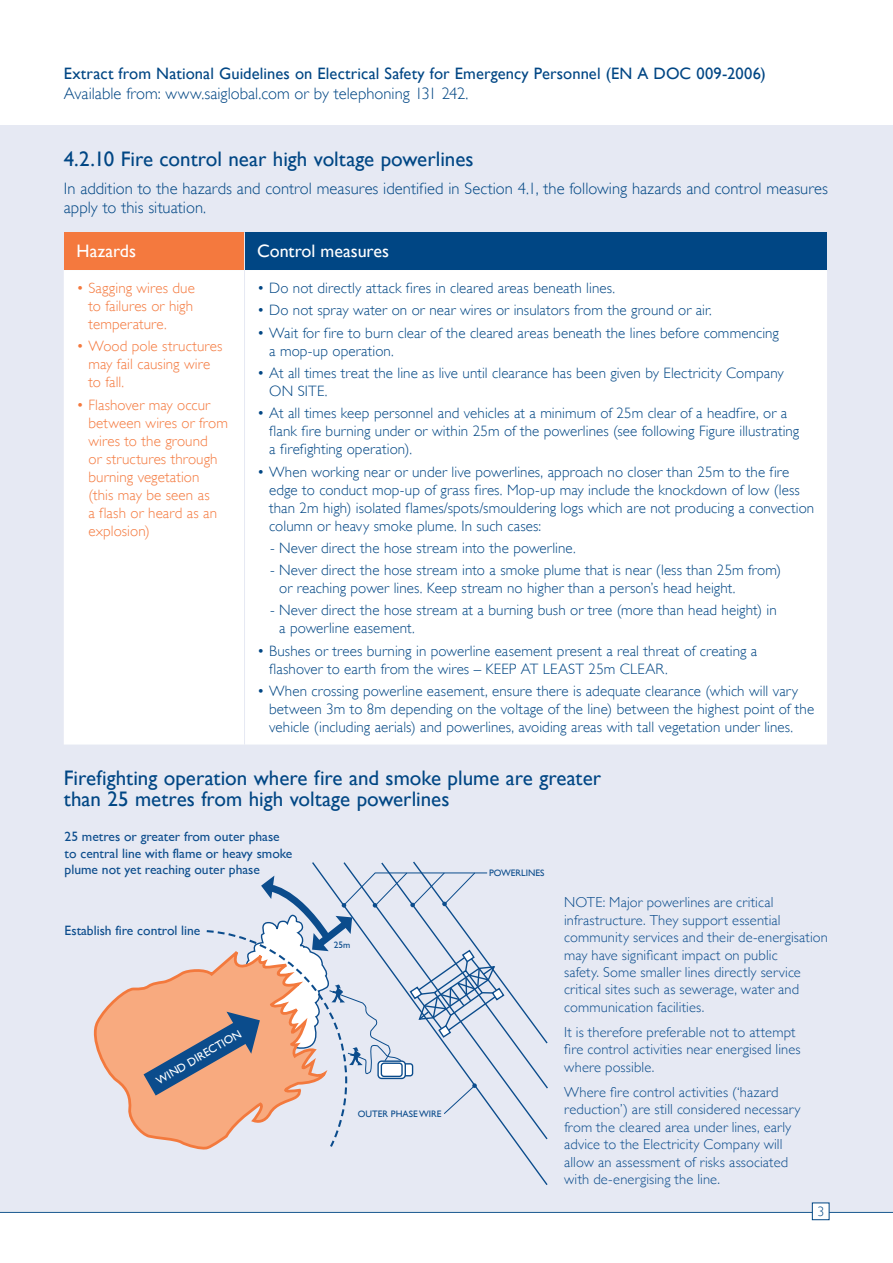
<style>
.page{position:relative;width:893px;height:1263px;background:#fff}
.page>*{position:absolute;margin:0;border:0;box-sizing:border-box;transform-origin:0 0}
.PLK_Newsletter_-_Hea{font:21px/21px "Gill Sans";color:#004684}
.PLK_Newsletter_-_Bod{font:18px "Gill Sans";letter-spacing:-.005em;color:#fff}
.PLK_Newsletter_-_Hea-2{font:16.5px/19.5px "Gill Sans";letter-spacing:.005em;color:#004684}
.PLK_Newsletter_-_Bod-2{font:300 16.5px/19.5px "Gill Sans";color:#004684}
.PLK_Newsletter_-_Bod-3{font:300 15px/18px "Gill Sans";letter-spacing:.005em;color:#004684}
.PLK_Newsletter_-_Bod-4{font:300 15px/18px "Gill Sans";letter-spacing:.005em;color:#f4793e}
.t1{font:300 14.55px/17.4px "Gill Sans";letter-spacing:.01em;color:#0b4c8c}
.t2{font:13.5px/16.4px "Gill Sans";color:#0b4c8c}
.t3{font:300 13.5px "Gill Sans";color:#004684}
.t4{font:11.55px "Gill Sans";color:#fff}
.t5{font:9.3px "Gill Sans";color:#0b4c8c}
.s1{font-weight:300}
</style>
<div class="page">
<div style="left:0;top:125px;width:893px;height:1086px;background:#e6e9f3"></div>
<hr style="left:0;top:1212px;width:893px;height:1px;background:#004684">
<div style="left:812px;top:1202px;width:17px;height:18px;background:#fff;border:1px solid #004684"></div>
<div style="left:64px;top:232px;width:180px;height:38px;background:#f4793e"></div>
<div style="left:244px;top:232px;width:583px;height:38px;background:#004684"></div>
<div style="left:64px;top:270px;width:763px;height:474px;background:#fff"></div>
<hr style="left:244px;top:232px;width:1px;height:38px;background:#e6e9f3">
<hr style="left:244px;top:270px;width:1px;height:474px;background:#e6e9f3">
<svg style="left:93px;top:987px;width:115px;height:163px"></svg>
<svg style="left:144px;top:861px;width:404px;height:288px"></svg>
<p class="PLK_Newsletter_-_Hea-2" style="left:64px;top:64px;width:704px">Extract from National Guidelines on Electrical Safety for Emergency Personnel (EN A DOC 009-2006)<br><span class="s1">Available from: www.saiglobal.com or by telephoning 131 242.</span></p>
<p class="PLK_Newsletter_-_Hea" style="left:64px;top:148px;width:411px">4.2.10 Fire control near high voltage powerlines</p>
<p class="PLK_Newsletter_-_Bod-2" style="left:64px;top:178px;width:766px">In addition to the hazards and control measures identified in Section 4.1, the following hazards and control measures apply to this situation.</p>
<p class="PLK_Newsletter_-_Bod" style="left:77px;top:241px;width:61px">Hazards</p>
<p class="PLK_Newsletter_-_Bod" style="left:257px;top:241px;width:133px">Control measures</p>
<p class="PLK_Newsletter_-_Bod-4" style="left:88px;top:279px;width:108px;text-indent:-12px">• Sagging wires due to failures or high temperature.</p>
<p class="PLK_Newsletter_-_Bod-4" style="left:88px;top:337px;width:135px;text-indent:-12px">• Wood pole structures may fail causing wire to fall.</p>
<p class="PLK_Newsletter_-_Bod-4" style="left:88px;top:396px;width:141px;text-indent:-12px">• Flashover may occur between wires or from wires to the ground<br>or structures through burning vegetation (this may be seen as<br>a flash or heard as an explosion)</p>
<p class="PLK_Newsletter_-_Bod-3" style="left:257px;top:279px;width:359px">• Do not directly attack fires in cleared areas beneath lines.</p>
<p class="PLK_Newsletter_-_Bod-3" style="left:257px;top:301px;width:456px">• Do not spray water on or near wires or insulators from the ground or air.</p>
<p class="PLK_Newsletter_-_Bod-3" style="left:269px;top:324px;width:511px;text-indent:-12px">• Wait for fire to burn clear of the cleared areas beneath the lines before commencing a mop-up operation.</p>
<p class="PLK_Newsletter_-_Bod-3" style="left:269px;top:364px;width:516px;text-indent:-12px">• At all times treat the line as live until clearance has been given by Electricity Company<br>ON SITE.</p>
<p class="PLK_Newsletter_-_Bod-3" style="left:269px;top:404px;width:532px;text-indent:-12px">• At all times keep personnel and vehicles at a minimum of 25m clear of a headfire, or a flank fire burning under or within 25m of the powerlines (see following Figure illustrating a firefighting operation).</p>
<p class="PLK_Newsletter_-_Bod-3" style="left:269px;top:462px;width:547px;text-indent:-12px">• When working near or under live powerlines, approach no closer than 25m to the fire edge to conduct mop-up of grass fires. Mop-up may include the knockdown of low (less than 2m high) isolated flames/spots/smouldering logs which are not producing a convection column or heavy smoke plume. In such cases:</p>
<p class="PLK_Newsletter_-_Bod-3" style="left:270px;top:539px;width:307px">- Never direct the hose stream into the powerline.</p>
<p class="PLK_Newsletter_-_Bod-3" style="left:279px;top:561px;width:504px;text-indent:-9px">- Never direct the hose stream into a smoke plume that is near (less than 25m from) or reaching power lines. Keep stream no higher than a person’s head height.</p>
<p class="PLK_Newsletter_-_Bod-3" style="left:279px;top:601px;width:499px;text-indent:-9px">- Never direct the hose stream at a burning bush or tree (more than head height) in a powerline easement.</p>
<p class="PLK_Newsletter_-_Bod-3" style="left:269px;top:641px;width:490px;text-indent:-12px">• Bushes or trees burning in powerline easement present a real threat of creating a flashover to earth from the wires – KEEP AT LEAST 25m CLEAR.</p>
<p class="PLK_Newsletter_-_Bod-3" style="left:269px;top:682px;width:547px;text-indent:-12px">• When crossing powerline easement, ensure there is adequate clearance (which will vary between 3m to 8m depending on the voltage of the line) between the highest point of the vehicle (including aerials) and powerlines, avoiding areas with tall vegetation under lines.</p>
<p class="PLK_Newsletter_-_Hea" style="left:64px;top:767px;width:539px">Firefighting operation where fire and smoke plume are greater than 25 metres from high voltage powerlines</p>
<p class="t2" style="left:65px;top:828px;width:229px">25 metres or greater from outer phase to central line with flame or heavy smoke plume not yet reaching outer phase</p>
<p class="t2" style="left:65px;top:922px;width:137px">Establish fire control line</p>
<p class="t4" style="left:154px;top:1075px;width:98px;rotate:-30deg">WIND DIRECTION</p>
<p class="t5" style="left:334px;top:939px;width:18px">25m</p>
<p class="t5" style="left:358px;top:1108px;width:85px">OUTER PHASE WIRE</p>
<p class="t5" style="left:489px;top:867px;width:57px">POWERLINES</p>
<p class="t1" style="left:564px;top:893px;width:265px">NOTE: Major powerlines are critical infrastructure. They support essential community services and their de-energisation may have significant impact on public<br>safety. Some smaller lines directly service critical sites such as sewerage, water and communication facilities.</p>
<p class="t1" style="left:564px;top:1023px;width:238px">It is therefore preferable not to attempt fire control activities near energised lines where possible.</p>
<p class="t1" style="left:564px;top:1083px;width:238px">Where fire control activities (‘hazard reduction’) are still considered necessary from the cleared area under lines, early advice to the Electricity Company will allow an assessment of risks associated with de-energising the line.</p>
<p class="t3" style="left:818px;top:1203px;width:8px">3</p>
</div>
